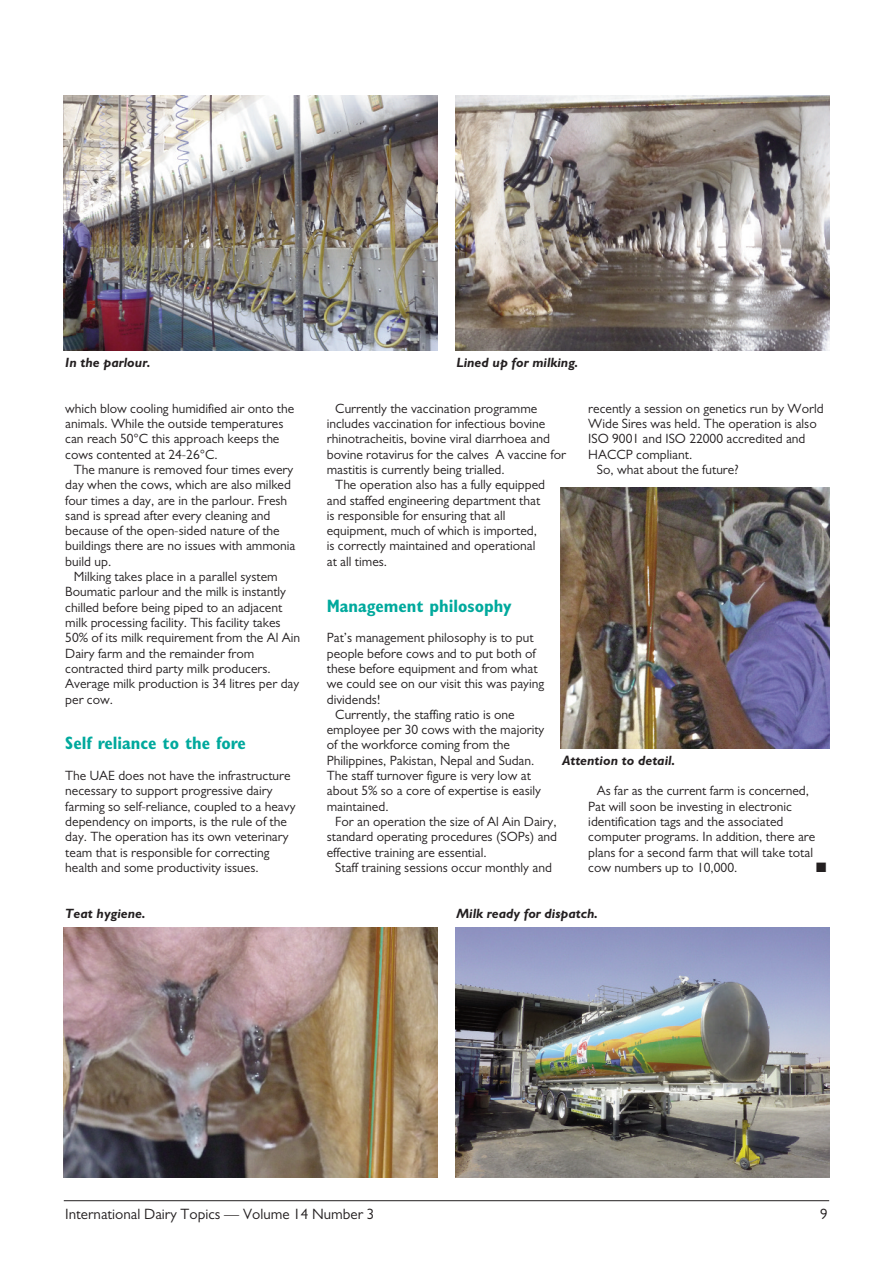
<style>
.page{position:relative;width:893px;height:1263px;background:#fff}
.page>*{position:absolute;margin:0;border:0;box-sizing:border-box;transform-origin:0 0}
.t1{font:700 condensed 18px "Gill Sans";color:#00a99d}
.t2{font:15px "Gill Sans";color:#231f20}
.t3{font:13.5px/15.3px "Gill Sans";color:#231f20}
.t4{font:italic 700 13.5px "Gill Sans";color:#231f20}
.t5{font:13.5px "Zapf Dingbats ITC";color:#231f20}
</style>
<div class="page">
<hr style="left:64px;top:1200px;width:765px;height:1px;background:#231f20">
<img style="left:64px;top:96px;width:374px;height:255px">
<img style="left:64px;top:927px;width:374px;height:251px">
<img style="left:455px;top:927px;width:374px;height:251px">
<img style="left:455px;top:96px;width:374px;height:255px">
<img style="left:561px;top:487px;width:268px;height:261px">
<p class="t4" style="left:65px;top:357px;width:87px">In the parlour.</p>
<p class="t4" style="left:456px;top:357px;width:123px">Lined up for milking.</p>
<p class="t3" style="left:65px;top:402px;width:230px">which blow cooling humidified air onto the animals. While the outside temperatures can reach 50°C this approach keeps the cows contented at 24-26°C.</p>
<p class="t3" style="left:65px;top:463px;width:232px;text-indent:9px">The manure is removed four times every day when the cows, which are also milked four times a day, are in the parlour. Fresh sand is spread after every cleaning and because of the open-sided nature of the buildings there are no issues with ammonia build up.</p>
<p class="t3" style="left:65px;top:570px;width:236px;text-indent:9px">Milking takes place in a parallel system Boumatic parlour and the milk is instantly chilled before being piped to an adjacent milk processing facility. This facility takes 50% of its milk requirement from the Al Ain Dairy farm and the remainder from contracted third party milk producers.<br>Average milk production is 34 litres per day per cow.</p>
<h1 class="t1" style="left:65px;top:736px;width:182px">Self reliance to the fore</h1>
<p class="t3" style="left:65px;top:769px;width:232px">The UAE does not have the infrastructure necessary to support progressive dairy farming so self-reliance, coupled to a heavy dependency on imports, is the rule of the day. The operation has its own veterinary team that is responsible for correcting health and some productivity issues.</p>
<p class="t3" style="left:335px;top:402px;width:204px">Currently the vaccination programme</p>
<p class="t3" style="left:327px;top:417px;width:220px">includes vaccination for infectious bovine</p>
<p class="t3" style="left:327px;top:433px;width:225px">rhinotracheitis, bovine viral diarrhoea and</p>
<p class="t3" style="left:327px;top:448px;width:241px">bovine rotavirus for the calves A vaccine for</p>
<p class="t3" style="left:327px;top:463px;width:179px">mastitis is currently being trialled.</p>
<p class="t3" style="left:335px;top:478px;width:211px">The operation also has a fully equipped</p>
<p class="t3" style="left:327px;top:494px;width:215px">and staffed engineering department that</p>
<p class="t3" style="left:327px;top:509px;width:180px">is responsible for ensuring that all</p>
<p class="t3" style="left:327px;top:524px;width:212px">equipment, much of which is imported,</p>
<p class="t3" style="left:327px;top:540px;width:210px">is correctly maintained and operational</p>
<p class="t3" style="left:327px;top:555px;width:62px">at all times.</p>
<h1 class="t1" style="left:327px;top:599px;width:186px">Management philosophy</h1>
<p class="t3" style="left:327px;top:631px;width:208px">Pat’s management philosophy is to put</p>
<p class="t3" style="left:327px;top:647px;width:211px">people before cows and to put both of</p>
<p class="t3" style="left:327px;top:662px;width:212px">these before equipment and from what</p>
<p class="t3" style="left:327px;top:677px;width:219px">we could see on our visit this was paying</p>
<p class="t3" style="left:327px;top:693px;width:55px">dividends!</p>
<p class="t3" style="left:335px;top:708px;width:181px">Currently, the staffing ratio is one</p>
<p class="t3" style="left:327px;top:723px;width:219px">employee per 30 cows with the majority</p>
<p class="t3" style="left:327px;top:739px;width:185px">of the workforce coming from the</p>
<p class="t3" style="left:327px;top:754px;width:209px">Philippines, Pakistan, Nepal and Sudan.</p>
<p class="t3" style="left:327px;top:769px;width:206px">The staff turnover figure is very low at</p>
<p class="t3" style="left:327px;top:784px;width:216px">about 5% so a core of expertise is easily</p>
<p class="t3" style="left:327px;top:800px;width:63px">maintained.</p>
<p class="t3" style="left:335px;top:815px;width:223px">For an operation the size of Al Ain Dairy,</p>
<p class="t3" style="left:327px;top:830px;width:232px">standard operating procedures (SOPs) and</p>
<p class="t3" style="left:327px;top:846px;width:161px">effective training are essential.</p>
<p class="t3" style="left:335px;top:861px;width:218px">Staff training sessions occur monthly and</p>
<p class="t3" style="left:588px;top:402px;width:237px">recently a session on genetics run by World</p>
<p class="t3" style="left:588px;top:417px;width:230px">Wide Sires was held. The operation is also</p>
<p class="t3" style="left:588px;top:433px;width:219px">ISO 9001 and ISO 22000 accredited and</p>
<p class="t3" style="left:588px;top:448px;width:105px">HACCP compliant.</p>
<p class="t3" style="left:597px;top:463px;width:143px">So, what about the future?</p>
<p class="t4" style="left:562px;top:755px;width:115px">Attention to detail.</p>
<p class="t3" style="left:588px;top:784px;width:228px;text-indent:9px">As far as the current farm is concerned, Pat will soon be investing in electronic identification tags and the associated computer programs. In addition, there are plans for a second farm that will take total cow numbers up to 10,000.</p>
<p class="t5" style="left:816px;top:859px;width:12px">■</p>
<p class="t4" style="left:65px;top:908px;width:82px">Teat hygiene.</p>
<p class="t4" style="left:456px;top:908px;width:143px">Milk ready for dispatch.</p>
<p class="t2" style="left:65px;top:1209px;width:311px">International Dairy Topics — Volume 14 Number 3</p>
<p class="t2" style="left:820px;top:1209px;width:9px">9</p>
</div>
